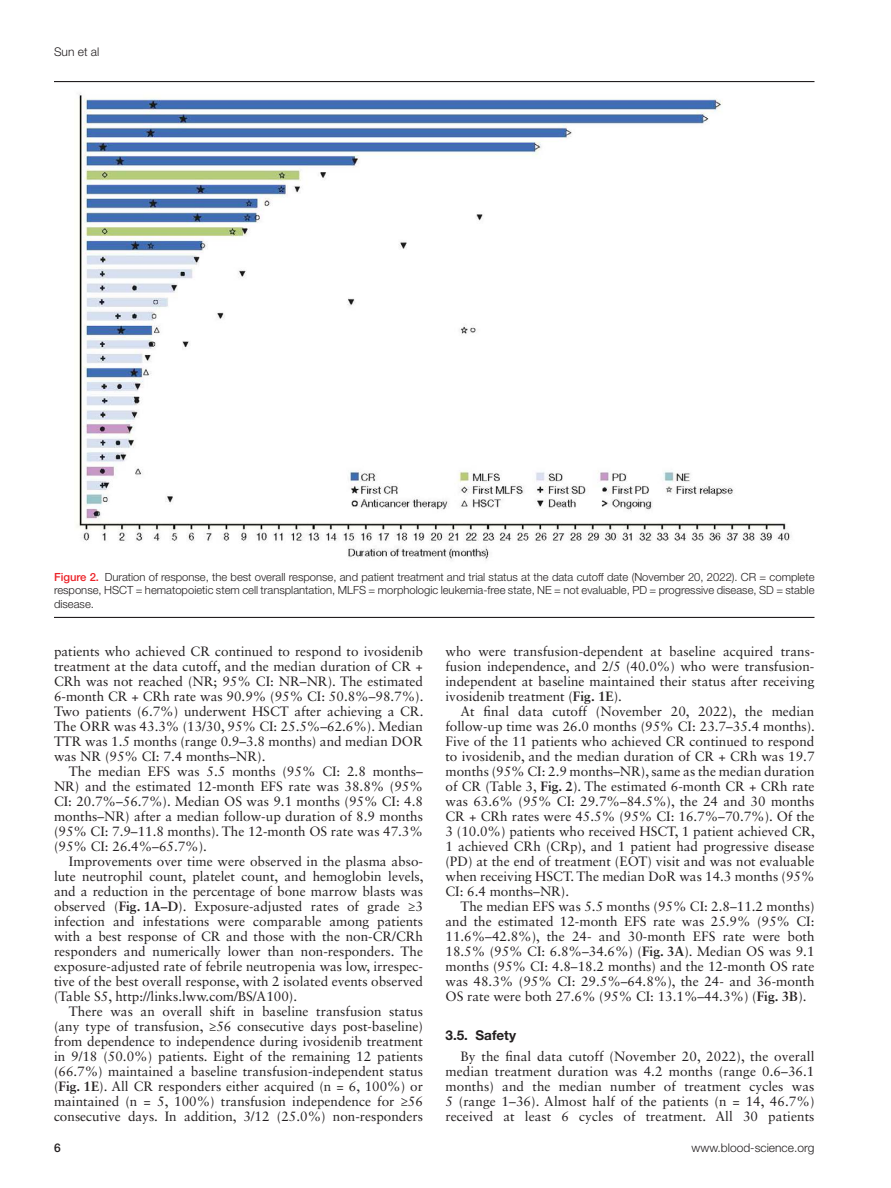
<style>
.page{position:relative;width:891px;height:1188px;background:#fff}
.page>*{position:absolute;margin:0;border:0;box-sizing:border-box;transform-origin:0 0}
.t1{font:13.5px/15px "Sabon LT Std";color:#231f20;text-align:justify}
.t2{font:700 13.5px "Helvetica Neue LT Std";color:#231f20}
.t3{font:300 12px "Helvetica Neue LT Std";color:#231f20}
.t4{font:500 12px "Helvetica Neue LT Std";color:#231f20}
.t5{font:300 11.25px/13.5px "Helvetica Neue LT Std";color:#231f20;text-align:justify}
.s1{font-weight:500;color:#ec2127}
.s2{font-weight:700}
</style>
<div class="page">
<img style="left:77px;top:93px;width:713px;height:468px">
<hr style="left:54px;top:81px;width:760px;height:1px;background:#231f20">
<hr style="left:54px;top:617px;width:760px;height:1px;background:#231f20">
<p class="t3" style="left:54px;top:44px;width:47px">Sun et al</p>
<p class="t5" style="left:54px;top:570px;width:762px"><span class="s1">Figure 2.</span> Duration of response, the best overall response, and patient treatment and trial status at the data cutoff date (November 20, 2022). CR = complete response, HSCT = hematopoietic stem cell transplantation, MLFS = morphologic leukemia-free state, NE = not evaluable, PD = progressive disease, SD = stable disease.</p>
<p class="t1" style="left:54px;top:643px;width:371px">patients who achieved CR continued to respond to ivosidenib treatment at the data cutoff, and the median duration of CR + CRh was not reached (NR; 95% CI: NR–NR). The estimated 6-month CR + CRh rate was 90.9% (95% CI: 50.8%–98.7%).<br>Two patients (6.7%) underwent HSCT after achieving a CR.<br>The ORR was 43.3% (13/30, 95% CI: 25.5%–62.6%). Median TTR was 1.5 months (range 0.9–3.8 months) and median DOR was NR (95% CI: 7.4 months–NR).</p>
<p class="t1" style="left:54px;top:763px;width:371px;text-indent:15px">The median EFS was 5.5 months (95% CI: 2.8 months– NR) and the estimated 12-month EFS rate was 38.8% (95% CI: 20.7%–56.7%). Median OS was 9.1 months (95% CI: 4.8 months–NR) after a median follow-up duration of 8.9 months (95% CI: 7.9–11.8 months). The 12-month OS rate was 47.3% (95% CI: 26.4%–65.7%).</p>
<p class="t1" style="left:54px;top:853px;width:371px;text-indent:15px">Improvements over time were observed in the plasma abso&shy;lute neutrophil count, platelet count, and hemoglobin levels, and a reduction in the percentage of bone marrow blasts was observed (<span class="s2">Fig. 1A–D</span>). Exposure-adjusted rates of grade ≥3 infection and infestations were comparable among patients with a best response of CR and those with the non-CR/CRh responders and numerically lower than non-responders. The exposure-adjusted rate of febrile neutropenia was low, irrespec&shy;tive of the best overall response, with 2 isolated events observed (Table S5, http://links.lww.com/BS/A100).</p>
<p class="t1" style="left:54px;top:1003px;width:371px;text-indent:15px">There was an overall shift in baseline transfusion status (any type of transfusion, ≥56 consecutive days post-baseline) from dependence to independence during ivosidenib treatment in 9/18 (50.0%) patients. Eight of the remaining 12 patients (66.7%) maintained a baseline transfusion-independent status (<span class="s2">Fig. 1E</span>). All CR responders either acquired (n = 6, 100%) or maintained (n = 5, 100%) transfusion independence for ≥56 consecutive days. In addition, 3/12 (25.0%) non-responders</p>
<p class="t1" style="left:446px;top:643px;width:371px">who were transfusion-dependent at baseline acquired trans&shy;fusion independence, and 2/5 (40.0%) who were transfusion&shy;independent at baseline maintained their status after receiving ivosidenib treatment (<span class="s2">Fig. 1E</span>).</p>
<p class="t1" style="left:446px;top:703px;width:371px;text-indent:15px">At final data cutoff (November 20, 2022), the median follow-up time was 26.0 months (95% CI: 23.7–35.4 months).<br>Five of the 11 patients who achieved CR continued to respond to ivosidenib, and the median duration of CR + CRh was 19.7 months (95% CI: 2.9 months–NR), same as the median duration of CR (Table 3, <span class="s2">Fig. 2</span>). The estimated 6-month CR + CRh rate was 63.6% (95% CI: 29.7%–84.5%), the 24 and 30 months CR + CRh rates were 45.5% (95% CI: 16.7%–70.7%). Of the 3 (10.0%) patients who received HSCT, 1 patient achieved CR, 1 achieved CRh (CRp), and 1 patient had progressive disease (PD) at the end of treatment (EOT) visit and was not evaluable when receiving HSCT. The median DoR was 14.3 months (95% CI: 6.4 months–NR).</p>
<p class="t1" style="left:446px;top:898px;width:371px;text-indent:15px">The median EFS was 5.5 months (95% CI: 2.8–11.2 months) and the estimated 12-month EFS rate was 25.9% (95% CI:<br>11.6%–42.8%), the 24- and 30-month EFS rate were both 18.5% (95% CI: 6.8%–34.6%) (<span class="s2">Fig. 3A</span>). Median OS was 9.1 months (95% CI: 4.8–18.2 months) and the 12-month OS rate was 48.3% (95% CI: 29.5%–64.8%), the 24- and 36-month OS rate were both 27.6% (95% CI: 13.1%–44.3%) (<span class="s2">Fig. 3B</span>).</p>
<p class="t2" style="left:446px;top:1026px;width:72px">3.5. Safety</p>
<p class="t1" style="left:446px;top:1048px;width:371px;text-indent:15px">By the final data cutoff (November 20, 2022), the overall median treatment duration was 4.2 months (range 0.6–36.1 months) and the median number of treatment cycles was 5 (range 1–36). Almost half of the patients (n = 14, 46.7%) received at least 6 cycles of treatment. All 30 patients</p>
<p class="t4" style="left:54px;top:1140px;width:8px">6</p>
<p class="t3" style="left:692px;top:1140px;width:124px">www.blood-science.org</p>
</div>
